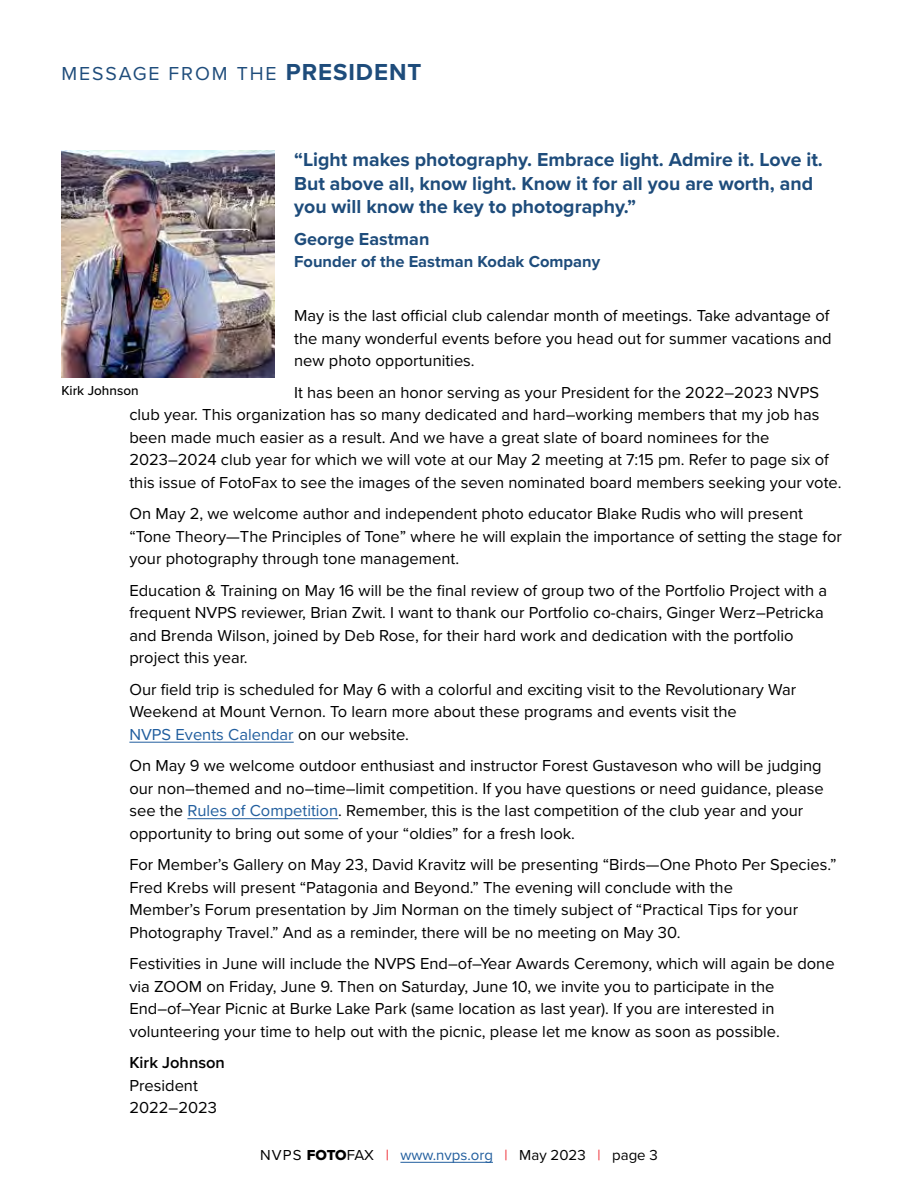
<style>
.page{position:relative;width:918px;height:1188px;background:#fff}
.page>*{position:absolute;margin:0;border:0;box-sizing:border-box;transform-origin:0 0}
.Flush_left__rag_righ{font:700 19.5px/23.4px "Proxima Nova";color:#1e4c7b}
.t1{font:19.5px "Proxima Nova";letter-spacing:.1em;color:#1e4c7b}
.Flush_left__rag_righ-2{font:700 18px "Proxima Nova";color:#1e4c7b}
.Flush_left__rag_righ-3{font:16.5px/22.5px "Proxima Nova";color:#000}
.Flush_left__rag_righ-4{font:700 16.5px "Proxima Nova";color:#1e4c7b}
.t2{font:15px "Proxima Nova";color:#000}
.Captions_Left{font:500 13.5px "Proxima Nova";color:#000}
.s1{font-weight:700;font-size:24px}
.s2{color:#215e9e}
.s3{font-weight:600}
.s4{font-family:"Proxima Nova Extrabld"}
.s5{color:#ed1d24}
</style>
<div class="page">
<hr style="left:400px;top:1162px;width:93px;height:1px;background:#215e9e">
<hr style="left:129px;top:742px;width:165px;height:1px;background:#215e9e">
<hr style="left:187px;top:818px;width:151px;height:1px;background:#215e9e">
<img style="left:62px;top:151px;width:213px;height:227px">
<p class="t1" style="left:61px;top:59px;width:362px">MESSAGE FROM THE <span class="s1">PRESIDENT</span></p>
<p class="Flush_left__rag_righ" style="left:294px;top:148px;width:530px">“Light makes photography. Embrace light. Admire it. Love it.<br>But above all, know light. Know it for all you are worth, and you will know the key to photography.”</p>
<p class="Flush_left__rag_righ-2" style="left:294px;top:225px;width:137px">George Eastman</p>
<p class="Flush_left__rag_righ-4" style="left:294px;top:249px;width:308px">Founder of the Eastman Kodak Company</p>
<p class="Flush_left__rag_righ-3" style="left:294px;top:304px;width:539px">May is the last official club calendar month of meetings. Take advantage of the many wonderful events before you head out for summer vacations and new photo opportunities.</p>
<p class="Flush_left__rag_righ-3" style="left:129px;top:380px;width:714px;text-indent:165px">It has been an honor serving as your President for the 2022–2023 NVPS club year. This organization has so many dedicated and hard–working members that my job has been made much easier as a result. And we have a great slate of board nominees for the 2023–2024 club year for which we will vote at our May 2 meeting at 7:15 pm. Refer to page six of this issue of FotoFax to see the images of the seven nominated board members seeking your vote.</p>
<p class="Flush_left__rag_righ-3" style="left:129px;top:502px;width:714px">On May 2, we welcome author and independent photo educator Blake Rudis who will present “Tone Theory—The Principles of Tone” where he will explain the importance of setting the stage for your photography through tone management.</p>
<p class="Flush_left__rag_righ-3" style="left:129px;top:578px;width:699px">Education &amp; Training on May 16 will be the final review of group two of the Portfolio Project with a frequent NVPS reviewer, Brian Zwit. I want to thank our Portfolio co-chairs, Ginger Werz–Petricka and Brenda Wilson, joined by Deb Rose, for their hard work and dedication with the portfolio project this year.</p>
<p class="Flush_left__rag_righ-3" style="left:129px;top:677px;width:668px">Our field trip is scheduled for May 6 with a colorful and exciting visit to the Revolutionary War<br>Weekend at Mount Vernon. To learn more about these programs and events visit the<br><span class="s2">NVPS Events Calendar</span> on our website.</p>
<p class="Flush_left__rag_righ-3" style="left:129px;top:754px;width:696px">On May 9 we welcome outdoor enthusiast and instructor Forest Gustaveson who will be judging our non–themed and no–time–limit competition. If you have questions or need guidance, please see the <span class="s2">Rules of Competition</span>. Remember, this is the last competition of the club year and your opportunity to bring out some of your “oldies” for a fresh look.</p>
<p class="Flush_left__rag_righ-3" style="left:129px;top:853px;width:709px">For Member’s Gallery on May 23, David Kravitz will be presenting “Birds—One Photo Per Species.” Fred Krebs will present “Patagonia and Beyond.” The evening will conclude with the<br>Member’s Forum presentation by Jim Norman on the timely subject of “Practical Tips for your Photography Travel.” And as a reminder, there will be no meeting on May 30.</p>
<p class="Flush_left__rag_righ-3" style="left:129px;top:952px;width:707px">Festivities in June will include the NVPS End–of–Year Awards Ceremony, which will again be done via ZOOM on Friday, June 9. Then on Saturday, June 10, we invite you to participate in the End–of–Year Picnic at Burke Lake Park (same location as last year). If you are interested in volunteering your time to help out with the picnic, please let me know as soon as possible.</p>
<p class="Flush_left__rag_righ-3" style="left:129px;top:1051px;width:97px"><span class="s3">Kirk Johnson<br></span>President<br>2022–2023</p>
<p class="Captions_Left" style="left:61px;top:380px;width:79px">Kirk Johnson</p>
<p class="t2" style="left:260px;top:1144px;width:399px">NVPS <span class="s4">FOTO</span>FAX <span class="s5">|</span> <span class="s2">www.nvps.org</span> <span class="s5">|</span> May 2023 <span class="s5">|</span> page 3</p>
</div>
